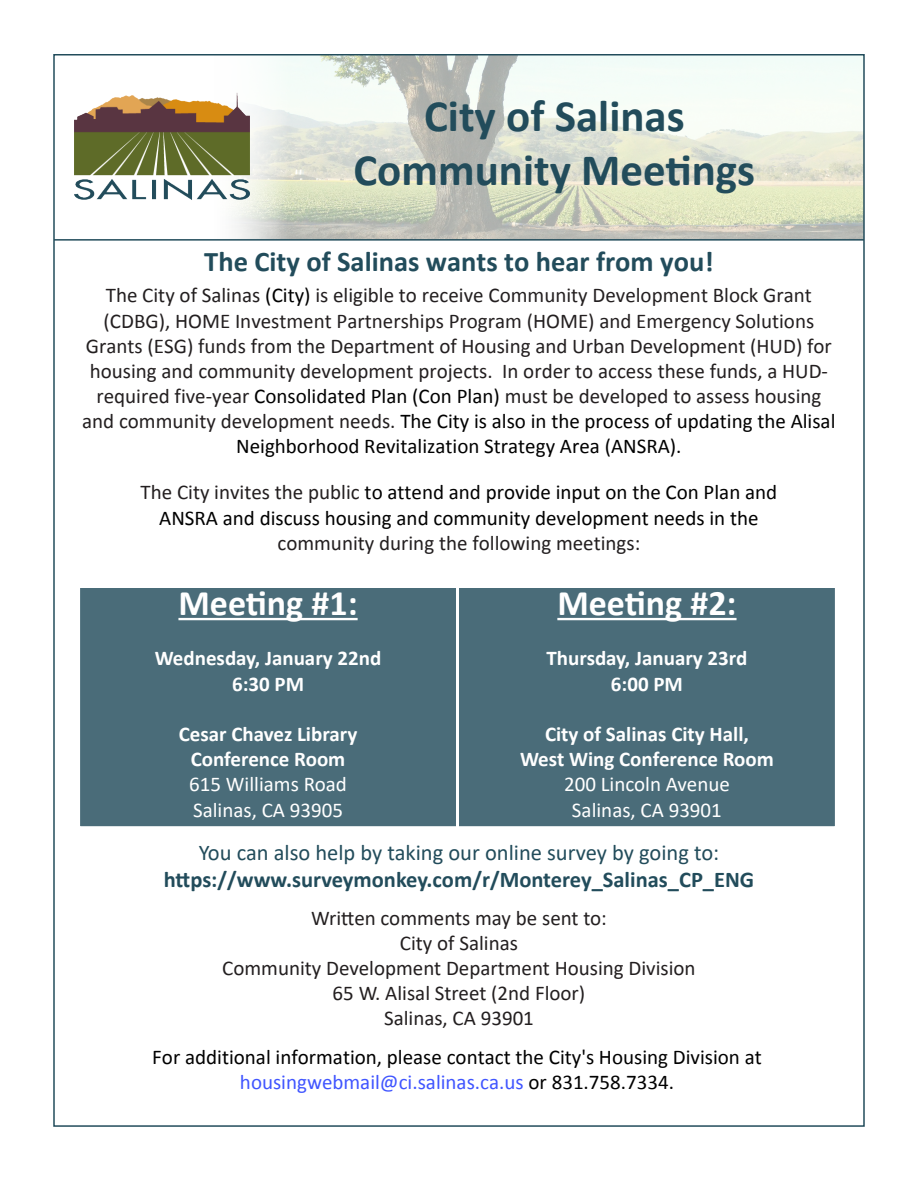
<style>
.page{position:relative;width:918px;height:1188px;background:#fff}
.page>*{position:absolute;margin:0;border:0;box-sizing:border-box;transform-origin:0 0}
.t1{font:700 45px "Calibri";color:#224c5b}
.t2{font:700 36px "Calibri";color:#fff}
.t3{font:700 28.5px "Calibri";color:#224c5b}
.t4{font:700 22.5px "Calibri";color:#224c5b}
.t5{font:22.5px "Calibri";color:#224c5b}
.t6{font:21px/25px "Calibri";color:#231f20;text-align:center}
.t7{font:21px/25.2px "Calibri";color:#000;text-align:center}
.t8{font:700 21px "Calibri";color:#fff}
.t9{font:21px "Calibri";color:#fff}
.s1{color:#000}
.s2{color:#231f20}
.s3{color:#4055ff}
</style>
<div class="page">
<img style="left:234px;top:57px;width:628px;height:182px">
<img style="left:74px;top:88px;width:180px;height:117px">
<div style="left:79px;top:586px;width:379px;height:242px;background:#4a6c79"></div>
<hr style="left:178px;top:618px;width:180px;height:2px;background:#fff">
<div style="left:77px;top:585px;width:382px;height:244px;border:3px solid #fff"></div>
<div style="left:458px;top:586px;width:378px;height:242px;background:#4a6c79"></div>
<hr style="left:557px;top:618px;width:180px;height:2px;background:#fff">
<div style="left:456px;top:585px;width:382px;height:244px;border:3px solid #fff"></div>
<hr style="left:54px;top:239px;width:810px;height:2px;background:#224c5b">
<p class="t1" style="left:424px;top:84px;width:262px">City of Salinas</p>
<p class="t1" style="left:354px;top:138px;width:403px">Community Meetings</p>
<p class="t3" style="left:204px;top:241px;width:511px">The City of Salinas wants to hear from you!</p>
<p class="t6" style="left:82px;top:282px;width:755px">The City of Salinas <span class="s1">(City)</span> is eligible to receive Community Development Block Grant (CDBG), HOME Investment Partnerships Program (HOME) and Emergency Solutions Grants (ESG) funds from the Department of Housing and Urban Development (HUD) for housing and community development projects. In order to access these funds, a HUD&shy;required five-year <span class="s1">Consolidated Plan (Con Plan)</span> must be developed to assess housing and community development needs. <span class="s1">The City is also in the process of updating the Alisal Neighborhood Revitalization Strategy Area (ANSRA).</span></p>
<p class="t7" style="left:141px;top:480px;width:638px"><span class="s2">The City invites the public</span> to attend and provide input on the Con Plan and<br>ANSRA and discuss housing and community development needs in the <span class="s2">community during the following meetings:</span></p>
<p class="t2" style="left:178px;top:578px;width:181px">Meeting #1:</p>
<p class="t8" style="left:155px;top:644px;width:228px">Wednesday, January 22nd</p>
<p class="t8" style="left:232px;top:669px;width:74px">6:30 PM</p>
<p class="t8" style="left:179px;top:719px;width:180px">Cesar Chavez Library</p>
<p class="t8" style="left:191px;top:744px;width:156px">Conference Room</p>
<p class="t9" style="left:189px;top:770px;width:159px">615 Williams Road</p>
<p class="t9" style="left:193px;top:795px;width:151px">Salinas, CA 93905</p>
<p class="t2" style="left:557px;top:578px;width:181px">Meeting #2:</p>
<p class="t8" style="left:547px;top:644px;width:202px">Thursday, January 23rd</p>
<p class="t8" style="left:611px;top:669px;width:74px">6:00 PM</p>
<p class="t8" style="left:545px;top:719px;width:205px">City of Salinas City Hall,</p>
<p class="t8" style="left:520px;top:744px;width:255px">West Wing Conference Room</p>
<p class="t9" style="left:564px;top:770px;width:167px">200 Lincoln Avenue</p>
<p class="t9" style="left:572px;top:795px;width:151px">Salinas, CA 93901</p>
<p class="t5" style="left:199px;top:837px;width:522px">You can also help by taking our online survey by going to:</p>
<p class="t4" style="left:164px;top:864px;width:592px">https://www.surveymonkey.com/r/Monterey_Salinas_CP_ENG</p>
<p class="t6" style="left:311px;top:905px;width:297px">Written comments may be sent to:</p>
<p class="t6" style="left:400px;top:930px;width:120px">City of Salinas</p>
<p class="t6" style="left:222px;top:955px;width:475px">Community Development Department Housing Division</p>
<p class="t6" style="left:333px;top:980px;width:254px">65 W. Alisal Street (2nd Floor)</p>
<p class="t6" style="left:384px;top:1005px;width:151px">Salinas, CA 93901</p>
<p class="t7" style="left:152px;top:1044px;width:611px">For additional information, please contact the City's Housing Division at <span class="s3">housingwebmail@ci.salinas.ca.us</span> or 831.758.7334.</p>
</div>
